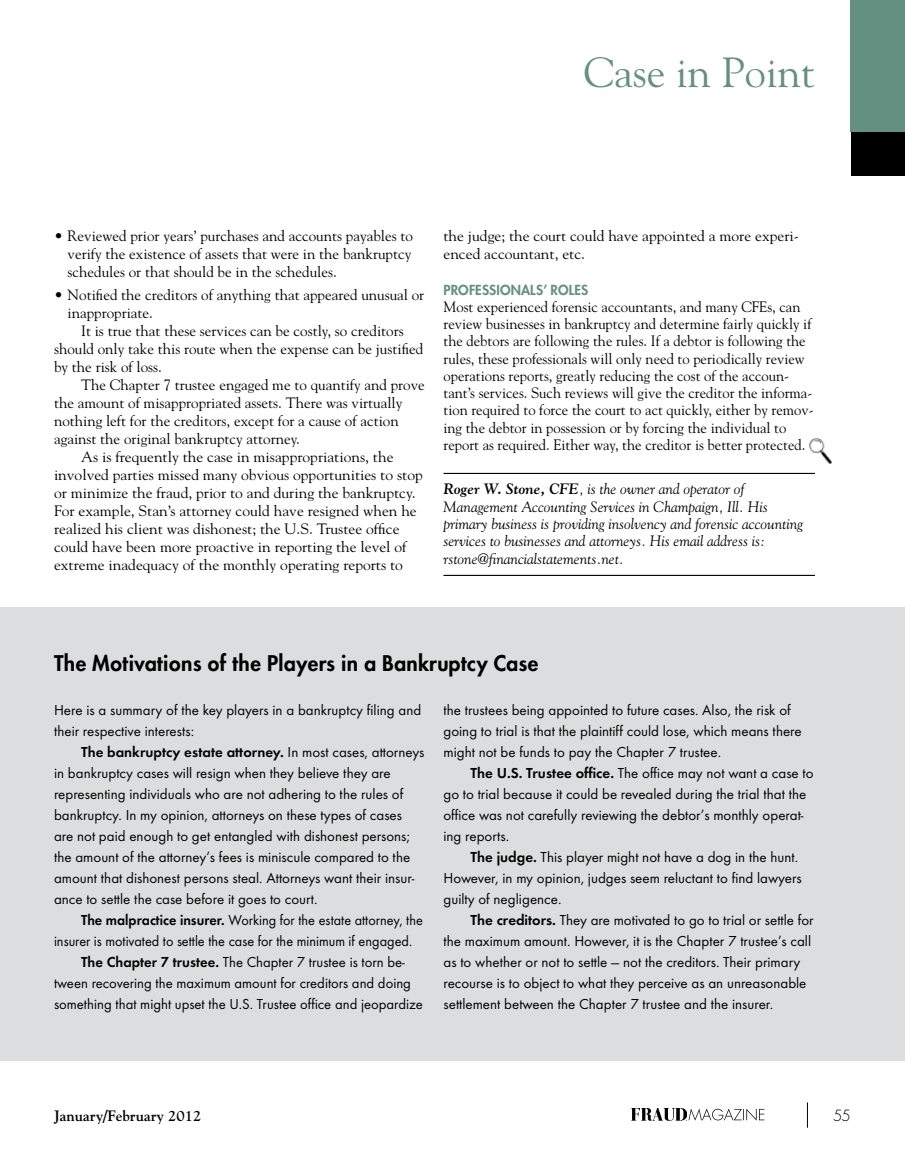
<style>
.page{position:relative;width:905px;height:1175px;background:#fff}
.page>*{position:absolute;margin:0;border:0;box-sizing:border-box;transform-origin:0 0}
.t1{font:42px "Goudy";color:#649081}
.t2{font:800 21px "Futura";letter-spacing:.02em;color:#000}
.t3{font:15px/17.2px "Goudy";color:#000}
.t4{font:15px/21px "Futura T";color:#000}
.t5{font:italic 15px/17.4px "Goudy";color:#000}
.t6{font:15px "Futura T";color:#000;scale:.95 1}
.t7{font:700 15px "Goudy";color:#000}
.t8{font:300 15px "Futura";color:#000}
.t9{font:800 13.5px "Futura";letter-spacing:.01em;color:#649081}
.s1{font-weight:700}
.s2{font-weight:600}
</style>
<div class="page">
<div style="left:850px;top:131px;width:54px;height:45px;background:#000"></div>
<div style="left:850px;top:0;width:54px;height:132px;background:#649081"></div>
<div style="left:0;top:607px;width:904px;height:453px;background:#dcddde"></div>
<svg style="left:688px;top:1108px;width:76px;height:12px"></svg>
<img style="left:631px;top:1108px;width:56px;height:12px">
<svg style="left:807px;top:1102px;width:1px;height:25px"></svg>
<hr style="left:443px;top:473px;width:371px;height:1px;background:#000">
<hr style="left:443px;top:575px;width:371px;height:1px;background:#000">
<img style="left:809px;top:438px;width:23px;height:26px">
<h1 class="t1" style="left:584px;top:46px;width:232px">Case in Point</h1>
<p class="t3" style="left:68px;top:227px;width:347px;line-height:18px;text-align:justify;text-indent:-14px">• Reviewed prior years’ purchases and accounts payables to verify the existence of assets that were in the bankruptcy schedules or that should be in the schedules.</p>
<p class="t3" style="left:68px;top:285px;width:358px;line-height:18px;text-indent:-14px">• Notified the creditors of anything that appeared unusual or inappropriate.</p>
<p class="t3" style="left:54px;top:321px;width:371px;line-height:18px;text-indent:27px">It is true that these services can be costly, so creditors should only take this route when the expense can be justified by the risk of loss.</p>
<p class="t3" style="left:81px;top:375px;width:345px">The Chapter 7 trustee engaged me to quantify and prove</p>
<p class="t3" style="left:54px;top:393px;width:350px">the amount of misappropriated assets. There was virtually</p>
<p class="t3" style="left:54px;top:411px;width:346px">nothing left for the creditors, except for a cause of action</p>
<p class="t3" style="left:54px;top:429px;width:247px">against the original bankruptcy attorney.</p>
<p class="t3" style="left:81px;top:447px;width:314px">As is frequently the case in misappropriations, the</p>
<p class="t3" style="left:54px;top:465px;width:370px">involved parties missed many obvious opportunities to stop</p>
<p class="t3" style="left:54px;top:483px;width:363px">or minimize the fraud, prior to and during the bankruptcy.</p>
<p class="t3" style="left:54px;top:501px;width:364px">For example, Stan’s attorney could have resigned when he</p>
<p class="t3" style="left:54px;top:519px;width:347px">realized his client was dishonest; the U.S. Trustee office</p>
<p class="t3" style="left:54px;top:537px;width:354px">could have been more proactive in reporting the level of</p>
<p class="t3" style="left:54px;top:555px;width:350px">extreme inadequacy of the monthly operating reports to</p>
<p class="t3" style="left:443px;top:227px;width:357px;line-height:18px">the judge; the court could have appointed a more experi&shy;enced accountant, etc.</p>
<p class="t9" style="left:443px;top:281px;width:146px">PROFESSIONALS’ ROLES</p>
<p class="t3" style="left:443px;top:298px;width:371px">Most experienced forensic accountants, and many CFEs, can review businesses in bankruptcy and determine fairly quickly if the debtors are following the rules. If a debtor is following the rules, these professionals will only need to periodically review operations reports, greatly reducing the cost of the accoun&shy;tant’s services. Such reviews will give the creditor the informa&shy;tion required to force the court to act quickly, either by remov&shy;ing the debtor in possession or by forcing the individual to report as required. Either way, the creditor is better protected.</p>
<p class="t5" style="left:443px;top:480px;width:361px"><span class="s1">Roger W. Stone, CFE</span>, is the owner and operator of Management Accounting Services in Champaign, Ill. His primary business is providing insolvency and forensic accounting services to businesses and attorneys. His email address is: rstone@financialstatements.net.</p>
<h2 class="t2" style="left:54px;top:649px;width:485px">The Motivations of the Players in a Bankruptcy Case</h2>
<p class="t4" style="left:54px;top:699px;width:369px">Here is a summary of the key players in a bankruptcy filing and their respective interests:</p>
<p class="t4" style="left:54px;top:741px;width:372px;text-indent:27px"><span class="s2">The bankruptcy estate attorney.</span> In most cases, attorneys in bankruptcy cases will resign when they believe they are representing individuals who are not adhering to the rules of bankruptcy. In my opinion, attorneys on these types of cases are not paid enough to get entangled with dishonest persons; the amount of the attorney’s fees is miniscule compared to the amount that dishonest persons steal. Attorneys want their insur&shy;ance to settle the case before it goes to court.</p>
<p class="t6" style="left:81px;top:911px;width:361px"><span class="s2">The malpractice insurer.</span> Working for the estate attorney, the</p>
<p class="t6" style="left:54px;top:932px;width:378px">insurer is motivated to settle the case for the minimum if engaged.</p>
<p class="t4" style="left:81px;top:951px;width:325px"><span class="s2">The Chapter 7 trustee.</span> The Chapter 7 trustee is torn be-</p>
<p class="t4" style="left:54px;top:972px;width:358px">tween recovering the maximum amount for creditors and doing</p>
<p class="t4" style="left:54px;top:993px;width:370px">something that might upset the U.S. Trustee office and jeopardize</p>
<p class="t4" style="left:443px;top:699px;width:360px">the trustees being appointed to future cases. Also, the risk of going to trial is that the plaintiff could lose, which means there might not be funds to pay the Chapter 7 trustee.</p>
<p class="t4" style="left:443px;top:762px;width:371px;text-indent:27px"><span class="s2">The U.S. Trustee office.</span> The office may not want a case to go to trial because it could be revealed during the trial that the office was not carefully reviewing the debtor’s monthly operat&shy;ing reports.</p>
<p class="t4" style="left:443px;top:846px;width:360px;text-indent:27px"><span class="s2">The judge.</span> This player might not have a dog in the hunt.<br>However, in my opinion, judges seem reluctant to find lawyers guilty of negligence.</p>
<p class="t4" style="left:443px;top:909px;width:372px;text-indent:27px"><span class="s2">The creditors.</span> They are motivated to go to trial or settle for the maximum amount. However, it is the Chapter 7 trustee’s call as to whether or not to settle — not the creditors. Their primary recourse is to object to what they perceive as an unreasonable settlement between the Chapter 7 trustee and the insurer.</p>
<p class="t7" style="left:54px;top:1106px;width:149px">January/February 2012</p>
<p class="t8" style="left:833px;top:1105px;width:19px">55</p>
</div>
